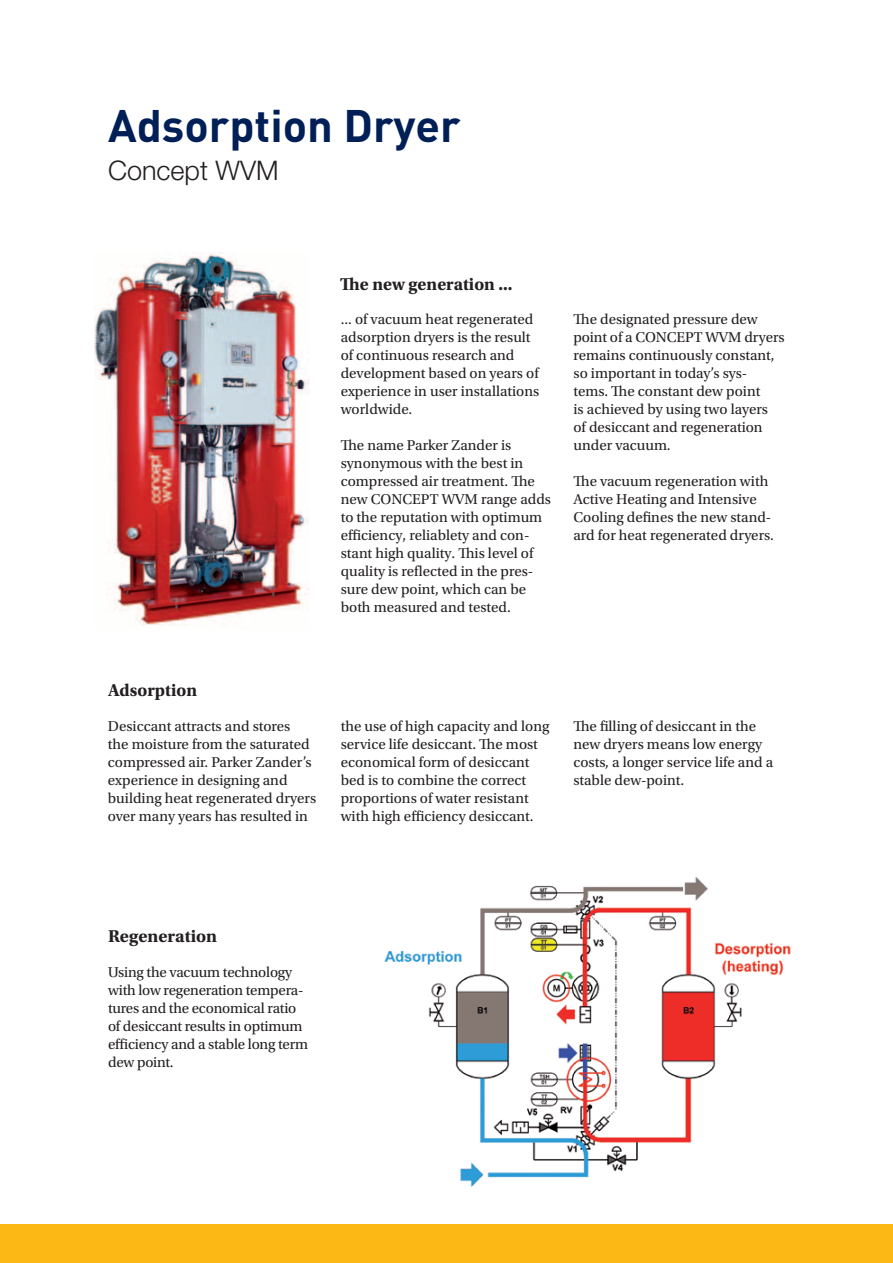
<style>
.page{position:relative;width:893px;height:1263px;background:#fff}
.page>*{position:absolute;margin:0;border:0;box-sizing:border-box;transform-origin:0 0}
.t1{font:700 45px "DINOT";color:#001f56}
.t2{font:300 27px "Helvetica Neue LT Std";color:#231f20}
.t3{font:700 18px "Utopia Std";color:#231f20}
.t4{font:15px/18px "Utopia Std";color:#231f20}
</style>
<div class="page">
<div style="left:0;top:1224px;width:893px;height:39px;background:#fcb814"></div>
<img style="left:384px;top:877px;width:407px;height:309px">
<img style="left:94px;top:252px;width:215px;height:374px">
<h1 class="t1" style="left:108px;top:96px;width:354px">Adsorption Dryer</h1>
<h2 class="t2" style="left:108px;top:154px;width:172px">Concept WVM</h2>
<p class="t3" style="left:340px;top:274px;width:174px">The new generation ...</p>
<p class="t4" style="left:341px;top:310px;width:200px">... of vacuum heat regenerated adsorption dryers is the result of continuous research and development based on years of experience in user installations worldwide.</p>
<p class="t4" style="left:341px;top:436px;width:212px">The name Parker Zander is synonymous with the best in compressed air treatment. The new CONCEPT WVM range adds to the reputation with optimum efficiency, reliablety and con&shy;stant high quality. This level of quality is reflected in the pres&shy;sure dew point, which can be both measured and tested.</p>
<p class="t4" style="left:573px;top:310px;width:213px">The designated pressure dew point of a CONCEPT WVM dryers remains continuously constant, so important in today’s sys&shy;tems. The constant dew point<br>is achieved by using two layers<br>of desiccant and regeneration under vacuum.</p>
<p class="t4" style="left:573px;top:472px;width:202px">The vacuum regeneration with<br>Active Heating and Intensive<br>Cooling defines the new stand&shy;ard for heat regenerated dryers.</p>
<p class="t3" style="left:108px;top:680px;width:91px">Adsorption</p>
<p class="t4" style="left:108px;top:717px;width:210px">Desiccant attracts and stores<br>the moisture from the saturated compressed air. Parker Zander’s experience in designing and building heat regenerated dryers over many years has resulted in</p>
<p class="t4" style="left:341px;top:717px;width:210px">the use of high capacity and long service life desiccant. The most economical form of desiccant bed is to combine the correct proportions of water resistant with high efficiency desiccant.</p>
<p class="t4" style="left:573px;top:717px;width:201px">The filling of desiccant in the new dryers means low energy costs, a longer service life and a stable dew-point.</p>
<p class="t3" style="left:108px;top:926px;width:111px">Regeneration</p>
<p class="t4" style="left:108px;top:963px;width:202px">Using the vacuum technology with low regeneration tempera&shy;tures and the economical ratio of desiccant results in optimum efficiency and a stable long term dew point.</p>
</div>
